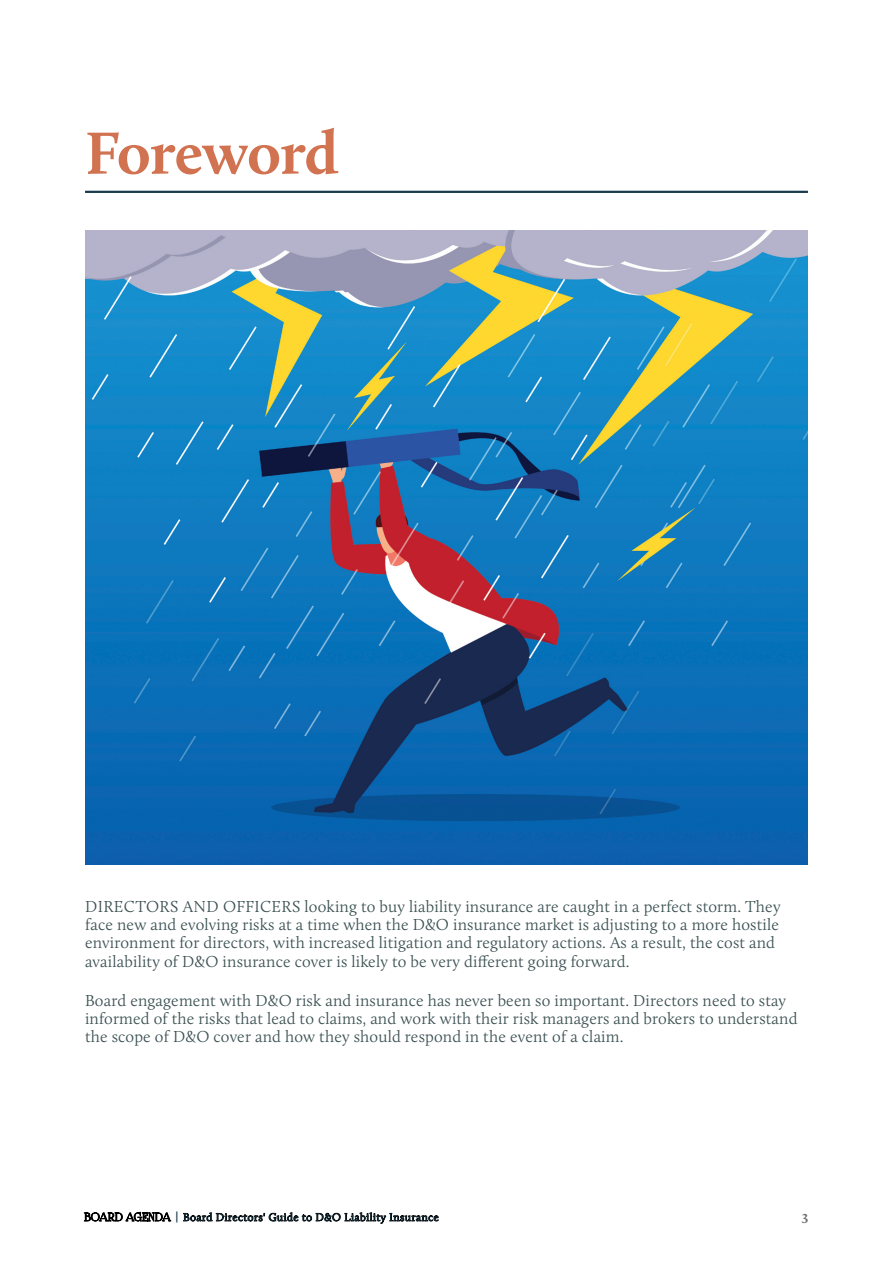
<style>
.page{position:relative;width:893px;height:1263px;background:#fff}
.page>*{position:absolute;margin:0;border:0;box-sizing:border-box;transform-origin:0 0}
.Section_head{font:700 61.5px "Calluna";letter-spacing:-.01em;color:#d17250}
.CBJ_-_Body_Copy_FO_N{font:300 16.5px/18px "Calluna";letter-spacing:.01em;color:#3a4f51}
.t1{font:700 13.5px "Calluna";color:#6d6e71}
.t2{font:300 11.25px "Calluna";letter-spacing:.04em;color:#183b4d}
.s1{font-family:"Foglihten No 06";font-weight:400;color:#000}
.s2{font-family:"Gotham Narrow";font-weight:500;font-size:12px}
</style>
<div class="page">
<svg style="left:84px;top:1211px;width:87px;height:10px"></svg>
<svg style="left:183px;top:1212px;width:255px;height:12px"></svg>
<hr style="left:85px;top:191px;width:723px;height:2px;background:#183b4d">
<img style="left:85px;top:231px;width:723px;height:633px">
<p class="Section_head" style="left:85px;top:115px;width:255px">Foreword</p>
<p class="CBJ_-_Body_Copy_FO_N" style="left:85px;top:898px;width:697px">DIRECTORS AND OFFICERS looking to buy liability insurance are caught in a perfect storm. They face new and evolving risks at a time when the D&amp;O insurance market is adjusting to a more hostile environment for directors, with increased litigation and regulatory actions. As a result, the cost and availability of D&amp;O insurance cover is likely to be very different going forward.</p>
<p class="CBJ_-_Body_Copy_FO_N" style="left:85px;top:991px;width:714px">Board engagement with D&amp;O risk and insurance has never been so important. Directors need to stay informed of the risks that lead to claims, and work with their risk managers and brokers to understand the scope of D&amp;O cover and how they should respond in the event of a claim.</p>
<p class="t2" style="left:84px;top:1210px;width:356px"><span class="s1">BOARD AGENDA</span> <span class="s2">|</span> Board Directors' Guide to D&amp;O Liability Insurance</p>
<p class="t1" style="left:802px;top:1210px;width:8px">3</p>
</div>
